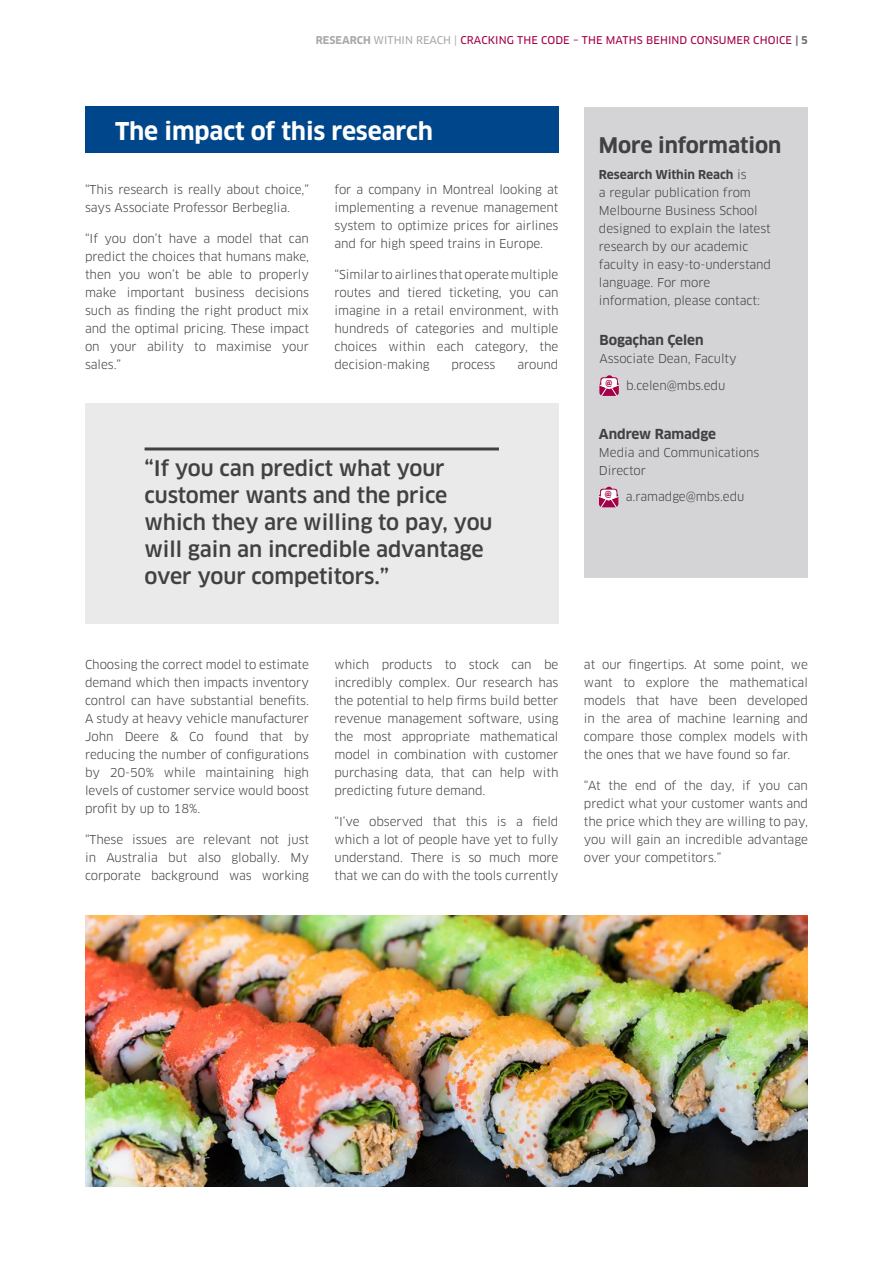
<style>
.page{position:relative;width:893px;height:1263px;background:#fff}
.page>*{position:absolute;margin:0;border:0;box-sizing:border-box;transform-origin:0 0}
.t1{font:700 24px "Clan OT";letter-spacing:-.005em;color:#fff}
.t2{font:500 21px/27px "Clan OT";letter-spacing:-.005em;color:#414042}
.t3{font:700 21px "Clan OT";letter-spacing:-.005em;color:#414042}
.t4{font:700 13.5px "Clan OT";letter-spacing:-.005em;color:#414042}
.t5{font:12px/18px "Clan OT";letter-spacing:-.005em;color:#414042;text-align:justify}
.t6{font:10.5px "Clan OT News";letter-spacing:.01em;color:#a30046}
.s1{font-family:"Clan OT";font-weight:700;color:#a7a9ac}
.s2{color:#a7a9ac}
.s3{font-family:"Clan OT";font-weight:700;color:#6d6e71}
.s4{font-weight:700}
</style>
<div class="page">
<div style="left:584px;top:107px;width:224px;height:471px;background:#d4d4d6"></div>
<svg style="left:599px;top:486px;width:20px;height:22px"></svg>
<svg style="left:599px;top:375px;width:20px;height:21px"></svg>
<div style="left:85px;top:106px;width:473px;height:47px;background:#00468b"></div>
<img style="left:85px;top:915px;width:723px;height:271px">
<div style="left:85px;top:404px;width:473px;height:220px;background:#eaeaea"></div>
<hr style="left:145px;top:447px;width:354px;height:3px;background:#414042">
<p class="t6" style="left:316px;top:33px;width:494px"><span class="s1">RESEARCH</span> <span class="s2">WITHIN REACH |</span> CRACKING THE CODE – THE MATHS BEHIND CONSUMER CHOICE <span class="s3">| 5</span></p>
<h1 class="t1" style="left:115px;top:117px;width:319px">The impact of this research</h1>
<p class="t5" style="left:85px;top:181px;width:225px">“This research is really about choice,” says Associate Professor Berbeglia.</p>
<p class="t5" style="left:85px;top:230px;width:225px">“If you don’t have a model that can predict the choices that humans make, then you won’t be able to properly make important business decisions such as finding the right product mix and the optimal pricing. These impact on your ability to maximise your sales.”</p>
<p class="t5" style="left:334px;top:181px;width:225px">for a company in Montreal looking at implementing a revenue management system to optimize prices for airlines and for high speed trains in Europe.</p>
<p class="t5" style="left:334px;top:266px;width:225px">“Similar to airlines that operate multiple routes and tiered ticketing, you can imagine in a retail environment, with hundreds of categories and multiple choices within each category, the decision-making</p>
<p class="t5" style="left:452px;top:356px;width:45px">process</p>
<p class="t5" style="left:517px;top:356px;width:43px">around</p>
<h2 class="t2" style="left:145px;top:455px;width:349px">“If you can predict what your customer wants and the price which they are willing to pay, you will gain an incredible advantage over your competitors.”</h2>
<h2 class="t3" style="left:599px;top:133px;width:184px">More information</h2>
<p class="t5" style="left:599px;top:165px;width:174px;text-align:left"><span class="s4">Research Within Reach</span> is<br>a regular publication from<br>Melbourne Business School designed to explain the latest research by our academic faculty in easy-to-understand language. For more information, please contact:</p>
<p class="t4" style="left:599px;top:333px;width:106px">Bogaçhan Çelen</p>
<p class="t5" style="left:599px;top:350px;width:139px">Associate Dean, Faculty</p>
<p class="t5" style="left:605px;top:376px;width:121px"><sup>@</sup> b.celen@mbs.edu</p>
<p class="t4" style="left:599px;top:426px;width:119px">Andrew Ramadge</p>
<p class="t5" style="left:599px;top:443px;width:162px">Media and Communications<br>Director</p>
<p class="t5" style="left:605px;top:488px;width:141px"><sup>@</sup> a.ramadge@mbs.edu</p>
<p class="t5" style="left:85px;top:655px;width:225px">Choosing the correct model to estimate demand which then impacts inventory control can have substantial benefits.<br>A study at heavy vehicle manufacturer John Deere &amp; Co found that by reducing the number of configurations by 20-50% while maintaining high levels of customer service would boost profit by up to 18%.</p>
<p class="t5" style="left:85px;top:830px;width:225px">“These issues are relevant not just in Australia but also globally. My corporate background was working</p>
<p class="t5" style="left:334px;top:655px;width:225px">which products to stock can be incredibly complex. Our research has the potential to help firms build better revenue management software, using the most appropriate mathematical model in combination with customer purchasing data, that can help with predicting future demand.</p>
<p class="t5" style="left:334px;top:812px;width:225px">“I’ve observed that this is a field which a lot of people have yet to fully understand. There is so much more that we can do with the tools currently</p>
<p class="t5" style="left:584px;top:655px;width:225px">at our fingertips. At some point, we want to explore the mathematical models that have been developed in the area of machine learning and compare those complex models with the ones that we have found so far.</p>
<p class="t5" style="left:584px;top:776px;width:225px">“At the end of the day, if you can predict what your customer wants and the price which they are willing to pay, you will gain an incredible advantage over your competitors.”</p>
</div>
